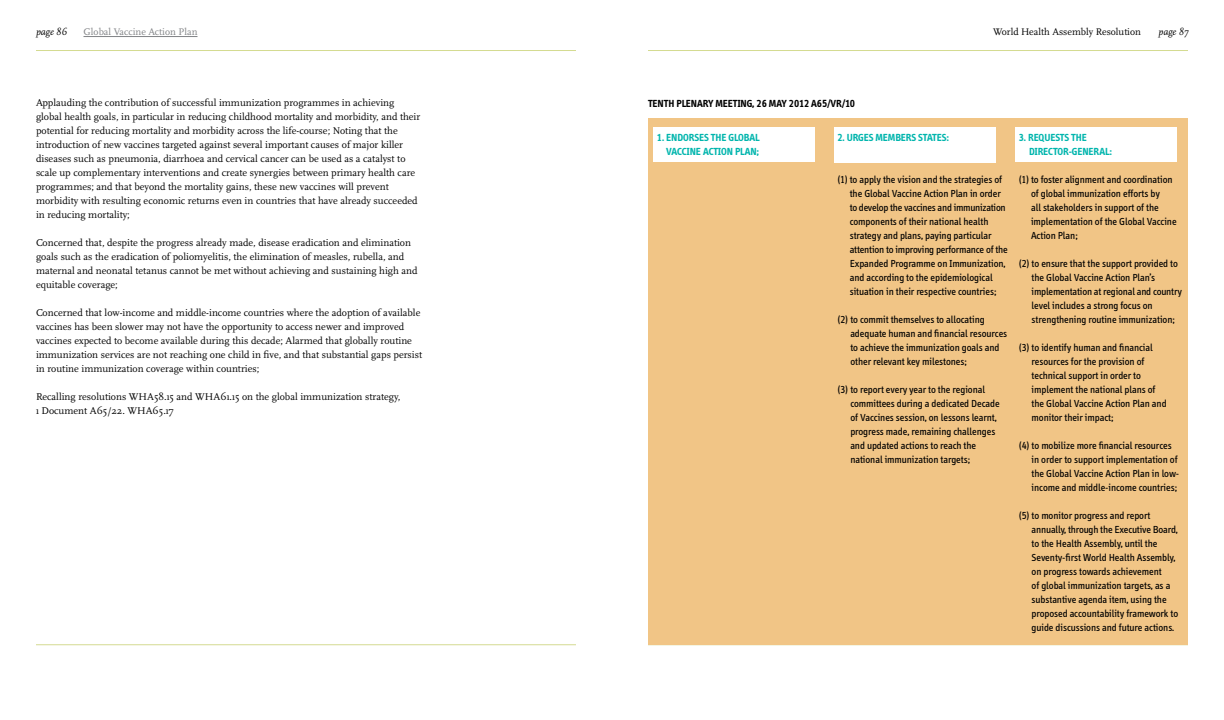
<style>
.page{position:relative;width:1224px;height:720px;background:#fff}
.page>*{position:absolute;margin:0;border:0;box-sizing:border-box;transform-origin:0 0}
.t1{font:10.5px/14px "Info";color:#000}
.t2{font:700 10.5px/14px "Info";letter-spacing:.015em;color:#00b5ad;text-align:right}
.t3{font:700 10.5px "Info";color:#000}
.t4{font:700 10.5px/14px "Info";letter-spacing:.1em;color:#00b5ad}
.t5{font:700 10.5px "Info";letter-spacing:.05em;color:#00b5ad}
.t6{font:10.2px/14px "Scala";color:#000}
.t7{font:10px "Scala";color:#000}
.t8{font:10px "Scala";color:#808285}
.t9{font:italic 10px "Scala";color:#000}
</style>
<div class="page">
<hr style="left:36px;top:50px;width:540px;height:1px;background:#d4db91">
<hr style="left:36px;top:644px;width:540px;height:1px;background:#d4db91">
<hr style="left:84px;top:36px;width:113px;height:1px;background:#808285">
<hr style="left:648px;top:50px;width:540px;height:1px;background:#d4db91">
<div style="left:648px;top:118px;width:540px;height:527px;background:#f1c586"></div>
<div style="left:653px;top:127px;width:162px;height:34px;background:#fff"></div>
<div style="left:834px;top:127px;width:162px;height:35px;background:#fff"></div>
<div style="left:1015px;top:127px;width:162px;height:35px;background:#fff"></div>
<p class="t9" style="left:36px;top:26px;width:32px">page 86</p>
<p class="t8" style="left:84px;top:26px;width:115px">Global Vaccine Action Plan</p>
<p class="t7" style="left:993px;top:26px;width:149px">World Health Assembly Resolution</p>
<p class="t9" style="left:1159px;top:26px;width:32px">page 87</p>
<p class="t6" style="left:36px;top:96px;width:386px">Applauding the contribution of successful immunization programmes in achieving global health goals, in particular in reducing childhood mortality and morbidity, and their potential for reducing mortality and morbidity across the life-course; Noting that the introduction of new vaccines targeted against several important causes of major killer diseases such as pneumonia, diarrhoea and cervical cancer can be used as a catalyst to scale up complementary interventions and create synergies between primary health care programmes; and that beyond the mortality gains, these new vaccines will prevent morbidity with resulting economic returns even in countries that have already succeeded in reducing mortality;</p>
<p class="t6" style="left:36px;top:236px;width:383px">Concerned that, despite the progress already made, disease eradication and elimination goals such as the eradication of poliomyelitis, the elimination of measles, rubella, and maternal and neonatal tetanus cannot be met without achieving and sustaining high and equitable coverage;</p>
<p class="t6" style="left:36px;top:306px;width:388px">Concerned that low-income and middle-income countries where the adoption of available vaccines has been slower may not have the opportunity to access newer and improved vaccines expected to become available during this decade; Alarmed that globally routine immunization services are not reaching one child in five, and that substantial gaps persist in routine immunization coverage within countries;</p>
<p class="t6" style="left:36px;top:390px;width:366px">Recalling resolutions WHA58.15 and WHA61.15 on the global immunization strategy,<br>1 Document A65/22. WHA65.17</p>
<p class="t3" style="left:648px;top:98px;width:209px">TENTH PLENARY MEETING, 26 MAY 2012 A65/VR/10</p>
<p class="t2" style="left:657px;top:131px;width:16px">1. ENDORSES</p>
<p class="t2" style="left:666px;top:131px;width:94px">THE GLOBAL<br>VACCINE ACTION PLAN;</p>
<p class="t2" style="left:838px;top:131px;width:15px">2. URGES</p>
<p class="t5" style="left:876px;top:132px;width:75px">MEMBERS STATES:</p>
<p class="t1" style="left:850px;top:173px;width:160px;text-indent:-12px">(1) to apply the vision and the strategies of the Global Vaccine Action Plan in order to develop the vaccines and immunization components of their national health strategy and plans, paying particular attention to improving performance of the Expanded Programme on Immunization, and according to the epidemiological situation in their respective countries;</p>
<p class="t1" style="left:850px;top:313px;width:158px;text-indent:-13px">(2) to commit themselves to allocating adequate human and financial resources to achieve the immunization goals and other relevant key milestones;</p>
<p class="t1" style="left:850px;top:383px;width:151px;text-indent:-13px">(3) to report every year to the regional committees during a dedicated Decade of Vaccines session, on lessons learnt, progress made, remaining challenges and updated actions to reach the national immunization targets;</p>
<p class="t2" style="left:1019px;top:131px;width:16px">3. REQUESTS</p>
<p class="t4" style="left:1029px;top:131px;width:84px;text-indent:42px">THE<br>DIRECTOR-GENERAL:</p>
<p class="t1" style="left:1031px;top:173px;width:147px;text-indent:-12px">(1) to foster alignment and coordination of global immunization efforts by<br>all stakeholders in support of the implementation of the Global Vaccine<br>Action Plan;</p>
<p class="t1" style="left:1032px;top:257px;width:152px;text-indent:-13px">(2) to ensure that the support provided to the Global Vaccine Action Plan’s implementation at regional and country level includes a strong focus on strengthening routine immunization;</p>
<p class="t1" style="left:1032px;top:341px;width:136px;text-indent:-13px">(3) to identify human and financial resources for the provision of technical support in order to implement the national plans of the Global Vaccine Action Plan and monitor their impact;</p>
<p class="t1" style="left:1032px;top:439px;width:149px;text-indent:-13px">(4) to mobilize more financial resources in order to support implementation of the Global Vaccine Action Plan in low&shy;income and middle-income countries;</p>
<p class="t1" style="left:1032px;top:509px;width:148px;text-indent:-13px">(5) to monitor progress and report annually, through the Executive Board, to the Health Assembly, until the Seventy-first World Health Assembly, on progress towards achievement<br>of global immunization targets, as a substantive agenda item, using the proposed accountability framework to guide discussions and future actions.</p>
</div>
